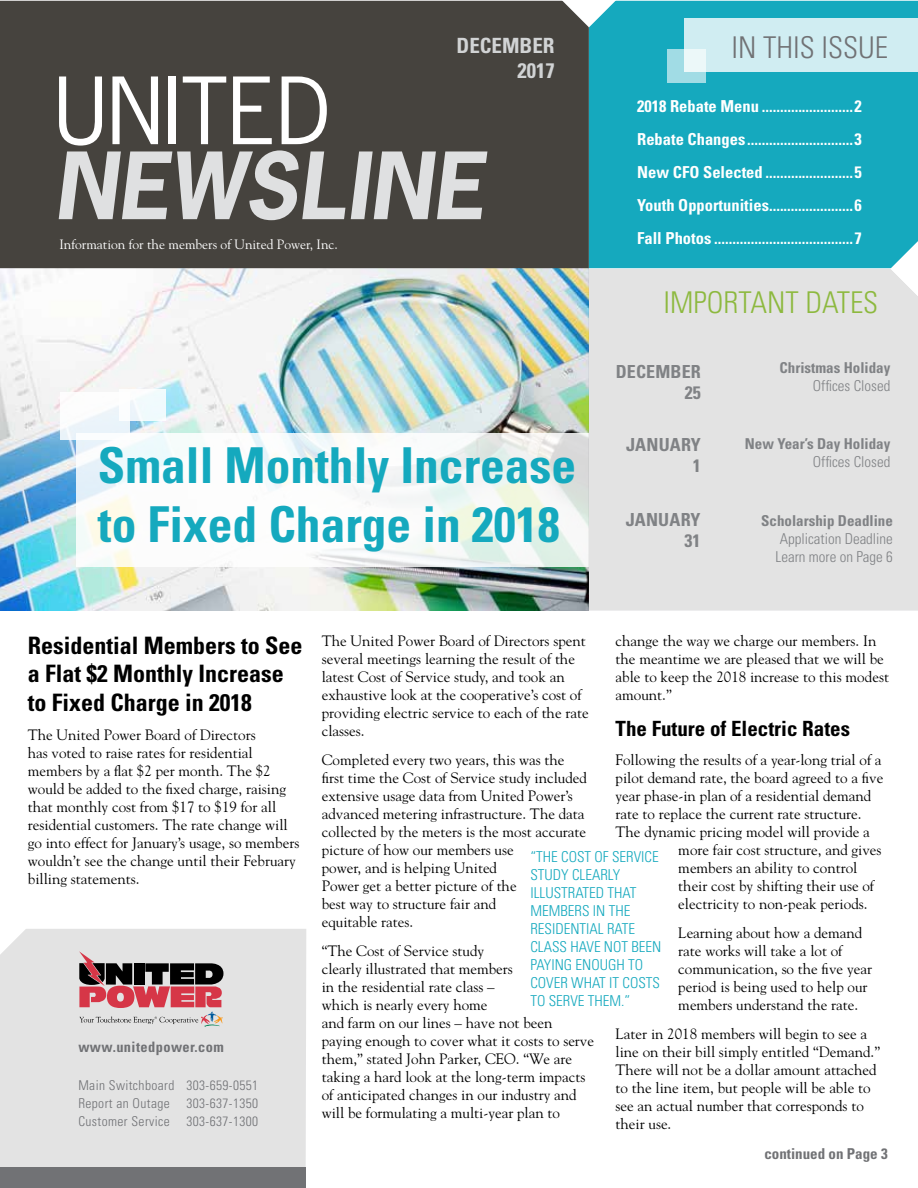
<style>
.page{position:relative;width:918px;height:1188px;background:#fff}
.page>*{position:absolute;margin:0;border:0;box-sizing:border-box;transform-origin:0 0}
.t1{font:italic 700 87px "News Gothic Std";color:#dfe0e1}
.t2{font:87px "News Gothic Std";color:#fff}
.t3{font:700 condensed 49.5px "Univers";color:#15a9be}
.t4{font:300 condensed 30px "Univers";color:#8db93f}
.t5{font:300 condensed 30px "Univers";color:#717275}
.t6{font:700 condensed 24px/28.8px "Univers";color:#000}
.t7{font:700 condensed 21px "Univers";color:#000}
.t8{font:700 condensed 21px "Univers";color:#d1d3d4}
.t9{font:700 condensed 18px/21px "Univers";letter-spacing:.01em;color:#808285;text-align:right}
.t10{font:700 condensed 16.5px/33px "Univers";color:#fff;text-align:justify}
.t11{font:15px/18px "Goudy";color:#000}
.t12{font:300 condensed 15px/18px "Univers";color:#15a9be}
.t13{font:300 condensed 15px/18px "Univers";color:#808285}
.t14{font:700 condensed 15px "Univers";color:#808285}
.t15{font:700 condensed 15px "Univers";color:#717275}
.t16{font:700 condensed 14.4px "Univers";letter-spacing:.03em;color:#717275}
.t17{font:300 condensed 13.5px/18px "Univers";letter-spacing:.03em;color:#717275;text-align:justify}
.t18{font:13.5px "Goudy";color:#fff}
</style>
<div class="page">
<img style="left:0;top:268px;width:589px;height:343px">
<svg style="left:76px;top:433px;width:513px;height:134px"></svg>
<div style="left:60px;top:393px;width:69px;height:47px;background:linear-gradient(to right,#fafbfc,#f0f7fb)"></div>
<div style="left:119px;top:389px;width:47px;height:32px;background:linear-gradient(to right,#fbfcfd,#edfafd)"></div>
<div style="left:0;top:1px;width:589px;height:267px;background:#46433e"></div>
<div style="left:589px;top:1px;width:329px;height:267px;background:#15a9be"></div>
<div style="left:667px;top:49px;width:39px;height:33px;background:#a1dce5"></div>
<div style="left:684px;top:18px;width:234px;height:54px;background:#d0edf2"></div>
<svg style="left:562px;top:0;width:54px;height:27px"></svg>
<div style="left:0;top:929px;width:306px;height:259px;background:#e3e3e3"></div>
<svg style="left:75px;top:948px;width:159px;height:79px;background:#b29094"></svg>
<svg style="left:228px;top:1033px;width:6px;height:6px"></svg>
<div style="left:0;top:1168px;width:305px;height:20px;background:#717275"></div>
<svg style="left:0;top:929px;width:27px;height:26px"></svg>
<div style="left:589px;top:269px;width:329px;height:342px;background:#e3e3e3"></div>
<svg style="left:891px;top:241px;width:27px;height:55px"></svg>
<h3 class="t8" style="left:457px;top:32px;width:100px">DECEMBER</h3>
<h3 class="t5" style="left:731px;top:29px;width:158px">IN THIS ISSUE</h3>
<h1 class="t2" style="left:54px;top:55px;width:278px">UNITED</h1>
<h1 class="t1" style="left:54px;top:129px;width:432px">NEWSLINE</h1>
<p class="t18" style="left:59px;top:236px;width:280px">Information for the members of United Power, Inc.</p>
<h3 class="t8" style="left:517px;top:58px;width:39px">2017</h3>
<h2 class="t3" style="left:98px;top:435px;width:480px">Small Monthly Increase</h2>
<h2 class="t3" style="left:98px;top:494px;width:463px">to Fixed Charge in 2018</h2>
<p class="t10" style="left:637px;top:90px;width:226px">2018 Rebate Menu .........................2<br>Rebate Changes.............................3<br>New CFO Selected ........................5<br>Youth Opportunities.......................6<br>Fall Photos ......................................7</p>
<h3 class="t4" style="left:664px;top:284px;width:216px">IMPORTANT DATES</h3>
<p class="t9" style="left:616px;top:361px;width:87px">DECEMBER<br>25</p>
<p class="t14" style="left:780px;top:358px;width:112px">Christmas Holiday</p>
<p class="t13" style="left:813px;top:377px;width:79px">Offices Closed</p>
<p class="t9" style="left:626px;top:434px;width:76px">JANUARY</p>
<p class="t9" style="left:693px;top:455px;width:9px">1</p>
<p class="t14" style="left:745px;top:434px;width:147px">New Year’s Day Holiday</p>
<p class="t13" style="left:813px;top:453px;width:79px">Offices Closed</p>
<p class="t9" style="left:626px;top:509px;width:76px">JANUARY<br>31</p>
<p class="t14" style="left:761px;top:512px;width:133px">Scholarship Deadline</p>
<p class="t13" style="left:776px;top:530px;width:119px">Application Deadline<br>Learn more on Page 6</p>
<h3 class="t6" style="left:28px;top:631px;width:276px">Residential Members to See a Flat $2 Monthly Increase to Fixed Charge in 2018</h3>
<p class="t11" style="left:28px;top:726px;width:273px">The United Power Board of Directors<br>has voted to raise rates for residential members by a flat $2 per month. The $2 would be added to the fixed charge, raising that monthly cost from $17 to $19 for all residential customers. The rate change will go into effect for January’s usage, so members wouldn’t see the change until their February billing statements.</p>
<p class="t16" style="left:78px;top:1038px;width:147px">www.unitedpower.com</p>
<p class="t17" style="left:78px;top:1076px;width:181px">Main Switchboard 303-659-0551<br>Report an Outage 303-637-1350<br>Customer Service 303-637-1300</p>
<p class="t11" style="left:322px;top:632px;width:268px">The United Power Board of Directors spent several meetings learning the result of the latest Cost of Service study, and took an exhaustive look at the cooperative’s cost of providing electric service to each of the rate classes.</p>
<p class="t11" style="left:322px;top:751px;width:267px">Completed every two years, this was the first time the Cost of Service study included extensive usage data from United Power’s advanced metering infrastructure. The data collected by the meters is the most accurate picture of how our members use<br>power, and is helping United<br>Power get a better picture of the<br>best way to structure fair and<br>equitable rates.</p>
<p class="t11" style="left:322px;top:942px;width:274px">“The Cost of Service study<br>clearly illustrated that members<br>in the residential rate class –<br>which is nearly every home<br>and farm on our lines – have not been paying enough to cover what it costs to serve them,” stated John Parker, CEO. “We are taking a hard look at the long-term impacts of anticipated changes in our industry and will be formulating a multi-year plan to</p>
<p class="t11" style="left:616px;top:632px;width:275px">change the way we charge our members. In the meantime we are pleased that we will be able to keep the 2018 increase to this modest amount.”</p>
<h3 class="t7" style="left:616px;top:716px;width:236px">The Future of Electric Rates</h3>
<p class="t11" style="left:616px;top:751px;width:268px">Following the results of a year-long trial of a</p>
<p class="t11" style="left:616px;top:769px;width:269px">pilot demand rate, the board agreed to a five</p>
<p class="t11" style="left:616px;top:787px;width:257px">year phase-in plan of a residential demand</p>
<p class="t11" style="left:616px;top:805px;width:248px">rate to replace the current rate structure.</p>
<p class="t11" style="left:616px;top:823px;width:256px">The dynamic pricing model will provide a</p>
<p class="t11" style="left:678px;top:841px;width:205px">more fair cost structure, and gives</p>
<p class="t11" style="left:678px;top:859px;width:181px">members an ability to control</p>
<p class="t11" style="left:678px;top:877px;width:197px">their cost by shifting their use of</p>
<p class="t11" style="left:678px;top:895px;width:191px">electricity to non-peak periods.</p>
<p class="t11" style="left:678px;top:924px;width:195px">Learning about how a demand rate works will take a lot of communication, so the five year period is being used to help our members understand the rate.</p>
<p class="t11" style="left:616px;top:1024px;width:266px">Later in 2018 members will begin to see a line on their bill simply entitled “Demand.” There will not be a dollar amount attached to the line item, but people will be able to see an actual number that corresponds to their use.</p>
<p class="t12" style="left:530px;top:848px;width:133px">“THE COST OF SERVICE<br>STUDY CLEARLY<br>ILLUSTRATED THAT<br>MEMBERS IN THE<br>RESIDENTIAL RATE<br>CLASS HAVE NOT BEEN<br>PAYING ENOUGH TO<br>COVER WHAT IT COSTS<br>TO SERVE THEM.”</p>
<p class="t15" style="left:764px;top:1144px;width:125px">continued on Page 3</p>
</div>
